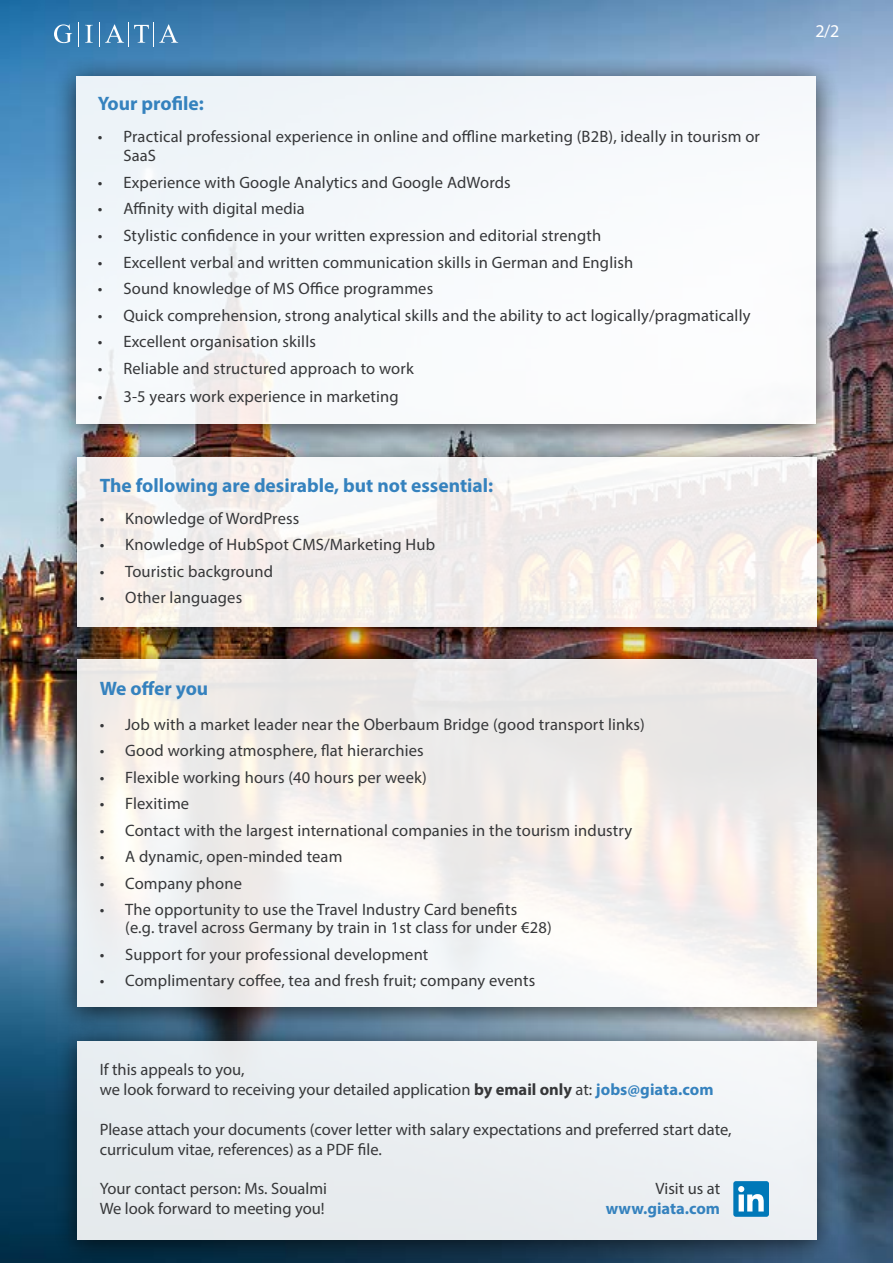
<style>
.page{position:relative;width:893px;height:1263px;background:#fff}
.page>*{position:absolute;margin:0;border:0;box-sizing:border-box;transform-origin:0 0}
.t1{font:700 19.5px "Myriad Pro";color:#3582be}
.t2{font:18px "Myriad Pro";color:#fff}
.t3{font:16.5px/19.8px "Myriad Pro";letter-spacing:.01em;color:#363739}
.t4{font:700 16.5px "Myriad Pro";color:#3582be}
.s1{font-weight:700}
.s2{font-weight:700;color:#3582be}
</style>
<div class="page">
<img style="left:0;top:0;width:893px;height:1263px">
<svg style="left:54px;top:24px;width:18px;height:19px"></svg>
<svg style="left:78px;top:22px;width:1px;height:25px"></svg>
<svg style="left:85px;top:25px;width:8px;height:18px"></svg>
<svg style="left:99px;top:22px;width:79px;height:25px;background:#568fbb"></svg>
<div style="left:53px;top:437px;width:787px;height:218px;background:#000;opacity:.75"></div>
<div style="left:77px;top:457px;width:739px;height:169px;background:linear-gradient(to right,#f3f0ee,#f4f0ee)"></div>
<div style="left:53px;top:640px;width:787px;height:396px;background:#000;opacity:.75"></div>
<svg style="left:77px;top:660px;width:739px;height:347px;fill:#efedeb"></svg>
<div style="left:53px;top:1021px;width:787px;height:242px;background:#000;opacity:.75"></div>
<div style="left:77px;top:1041px;width:739px;height:198px;background:#eaeef1"></div>
<div style="left:733px;top:1181px;width:36px;height:36px;background:#0078b8;border-radius:3px"></div>
<svg style="left:738px;top:1186px;width:26px;height:25px"></svg>
<div style="left:52px;top:56px;width:788px;height:396px;background:#000;opacity:.75"></div>
<div style="left:76px;top:76px;width:740px;height:347px;background:#f6f9fb"></div>
<p class="t1" style="left:98px;top:91px;width:107px">Your profile:</p>
<p class="t3" style="left:123px;top:126px;width:638px;text-indent:-26px">• Practical professional experience in online and offline marketing (B2B), ideally in tourism or<br>SaaS</p>
<p class="t3" style="left:98px;top:172px;width:414px">• Experience with Google Analytics and Google AdWords</p>
<p class="t3" style="left:98px;top:199px;width:209px">• Affinity with digital media</p>
<p class="t3" style="left:98px;top:225px;width:505px">• Stylistic confidence in your written expression and editorial strength</p>
<p class="t3" style="left:98px;top:252px;width:537px">• Excellent verbal and written communication skills in German and English</p>
<p class="t3" style="left:98px;top:278px;width:337px">• Sound knowledge of MS Office programmes</p>
<p class="t3" style="left:98px;top:305px;width:654px">• Quick comprehension, strong analytical skills and the ability to act logically/pragmatically</p>
<p class="t3" style="left:98px;top:331px;width:220px">• Excellent organisation skills</p>
<p class="t3" style="left:98px;top:358px;width:317px">• Reliable and structured approach to work</p>
<p class="t3" style="left:98px;top:386px;width:302px">• 3-5 years work experience in marketing</p>
<p class="t1" style="left:100px;top:473px;width:395px">The following are desirable, but not essential:</p>
<p class="t3" style="left:100px;top:508px;width:201px">• Knowledge of WordPress</p>
<p class="t3" style="left:100px;top:535px;width:337px">• Knowledge of HubSpot CMS/Marketing Hub</p>
<p class="t3" style="left:100px;top:561px;width:175px">• Touristic background</p>
<p class="t3" style="left:100px;top:588px;width:144px">• Other languages</p>
<p class="t1" style="left:100px;top:676px;width:110px">We offer you</p>
<p class="t3" style="left:100px;top:714px;width:547px">• Job with a market leader near the Oberbaum Bridge (good transport links)</p>
<p class="t3" style="left:100px;top:740px;width:326px">• Good working atmosphere, flat hierarchies</p>
<p class="t3" style="left:100px;top:767px;width:329px">• Flexible working hours (40 hours per week)</p>
<p class="t3" style="left:100px;top:793px;width:91px">• Flexitime</p>
<p class="t3" style="left:100px;top:820px;width:534px">• Contact with the largest international companies in the tourism industry</p>
<p class="t3" style="left:100px;top:846px;width:244px">• A dynamic, open-minded team</p>
<p class="t3" style="left:100px;top:873px;width:144px">• Company phone</p>
<p class="t3" style="left:125px;top:900px;width:428px;line-height:18px;text-indent:-26px">• The opportunity to use the Travel Industry Card benefits<br>(e.g. travel across Germany by train in 1st class for under €28)</p>
<p class="t3" style="left:100px;top:944px;width:330px">• Support for your professional development</p>
<p class="t3" style="left:100px;top:970px;width:437px">• Complimentary coffee, tea and fresh fruit; company events</p>
<p class="t3" style="left:100px;top:1059px;width:616px">If this appeals to you,<br>we look forward to receiving your detailed application <span class="s1">by email only</span> at: <span class="s2">jobs@giata.com</span></p>
<p class="t3" style="left:100px;top:1119px;width:633px">Please attach your documents (cover letter with salary expectations and preferred start date, curriculum vitae, references) as a PDF file.</p>
<p class="t3" style="left:100px;top:1178px;width:229px">Your contact person: Ms. Soualmi<br>We look forward to meeting you!</p>
<p class="t3" style="left:655px;top:1179px;width:66px">Visit us at</p>
<p class="t4" style="left:606px;top:1198px;width:116px">www.giata.com</p>
<p class="t2" style="left:815px;top:20px;width:25px">2/2</p>
</div>
